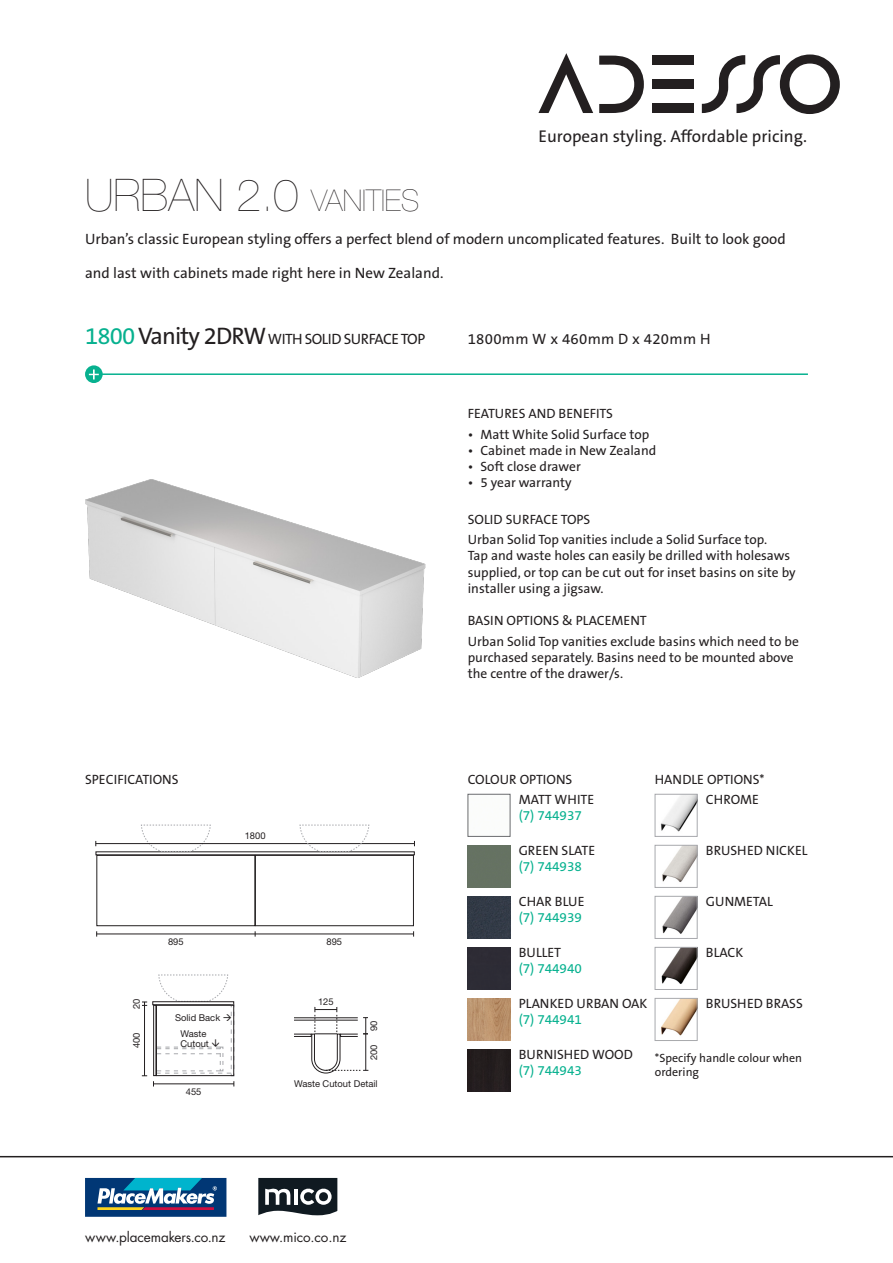
<style>
.page{position:relative;width:893px;height:1263px;background:#fff}
.page>*{position:absolute;margin:0;border:0;box-sizing:border-box;transform-origin:0 0}
.t1{font:200 45px "Helvetica Neue LT Std";color:#231f20}
.t2{font:17.1px "The Sans B5 Plain";color:#231f20}
.t3{font:15px "The Sans B5 Plain";color:#231f20}
.t4{font:15px "The Sans B5 Plain";letter-spacing:-.035em;color:#231f20}
.t5{font:15px "The Sans B5 Plain";letter-spacing:.02em;color:#231f20}
.Product_-_description{font:13.5px/16.2px "The Sans B5 Plain";color:#231f20}
.t6{font:13.5px "The Sans B5 Plain";color:#07b18f}
.Product_-_description-2{font:13.5px "Futura Std";letter-spacing:-.01em;color:#231f20}
.t7{font:12px/14.4px "The Sans B5 Plain";color:#231f20}
.t8{font:9.3px "Helvetica Neue LT Std";color:#231f20}
.s1{font-size:30px}
.s2{font-size:24px;color:#07b18f}
.s3{font-size:24px}
</style>
<div class="page">
<hr style="left:94px;top:373px;width:714px;height:2px;background:#07b18f">
<svg style="left:538px;top:53px;width:55px;height:60px"></svg>
<div style="left:652px;top:104px;width:42px;height:9px;background:#231f20"></div>
<svg style="left:599px;top:56px;width:45px;height:57px"></svg>
<div style="left:652px;top:80px;width:42px;height:9px;background:#231f20"></div>
<div style="left:652px;top:56px;width:42px;height:9px;background:#231f20"></div>
<svg style="left:702px;top:54px;width:138px;height:60px"></svg>
<svg style="left:85px;top:365px;width:18px;height:18px"></svg>
<svg style="left:89px;top:369px;width:10px;height:10px"></svg>
<hr style="left:0;top:1156px;width:893px;height:1px;background:#231f20">
<div style="left:85px;top:1178px;width:141px;height:39px;background:#013775"></div>
<svg style="left:97px;top:1178px;width:120px;height:32px"></svg>
<svg style="left:258px;top:1178px;width:79px;height:37px"></svg>
<div style="left:468px;top:845px;width:42px;height:43px;background:#657262"></div>
<div style="left:468px;top:896px;width:42px;height:43px;background:#323a46"></div>
<div style="left:468px;top:947px;width:42px;height:43px;background:#2d2b35"></div>
<img style="left:468px;top:998px;width:42px;height:43px">
<div style="left:468px;top:1049px;width:42px;height:43px;background:#241d1e"></div>
<img style="left:660px;top:796px;width:35px;height:36px">
<div style="left:655px;top:794px;width:42px;height:42px;border:1px solid #a8a9ad"></div>
<img style="left:662px;top:847px;width:33px;height:35px">
<div style="left:655px;top:845px;width:42px;height:43px;border:1px solid #a8a9ad"></div>
<img style="left:662px;top:898px;width:33px;height:36px">
<div style="left:655px;top:896px;width:42px;height:43px;border:1px solid #a8a9ad"></div>
<img style="left:661px;top:949px;width:34px;height:35px">
<div style="left:655px;top:947px;width:42px;height:43px;border:1px solid #a8a9ad"></div>
<img style="left:661px;top:1000px;width:34px;height:36px">
<div style="left:655px;top:998px;width:42px;height:43px;border:1px solid #a8a9ad"></div>
<div style="left:152px;top:1001px;width:82px;height:4px;border:1px solid #231f20"></div>
<hr style="left:144px;top:1002px;width:1px;height:74px;background:#231f20">
<svg style="left:142px;top:1002px;width:5px;height:4px"></svg>
<hr style="left:294px;top:1020px;width:64px;height:1px;background:#231f20">
<hr style="left:294px;top:1017px;width:64px;height:1px;background:#231f20">
<div style="left:294px;top:1034px;width:17px;height:3px;border:1px solid #231f20"></div>
<svg style="left:311px;top:1007px;width:57px;height:66px"></svg>
<div style="left:255px;top:855px;width:159px;height:71px;border:1px solid #231f20"></div>
<svg style="left:141px;top:825px;width:69px;height:27px"></svg>
<hr style="left:96px;top:843px;width:319px;height:1px;background:#231f20">
<hr style="left:97px;top:934px;width:317px;height:1px;background:#231f20">
<svg style="left:300px;top:825px;width:69px;height:27px"></svg>
<div style="left:97px;top:855px;width:158px;height:71px;border:1px solid #231f20"></div>
<img style="left:85px;top:479px;width:340px;height:198px">
<svg style="left:153px;top:975px;width:82px;height:111px"></svg>
<p class="t2" style="left:538px;top:128px;width:270px">European styling. Affordable pricing.</p>
<p class="t1" style="left:85px;top:169px;width:336px">URBAN 2.0 <span class="s1">VANITIES</span></p>
<p class="t3" style="left:85px;top:232px;width:702px">Urban’s classic European styling offers a perfect blend of modern uncomplicated features. Built to look good</p>
<p class="t3" style="left:85px;top:265px;width:360px">and last with cabinets made right here in New Zealand.</p>
<p class="t4" style="left:85px;top:332px;width:342px"><span class="s2">1800</span> <span class="s3">Vanity 2DRW</span> WITH SOLID SURFACE TOP</p>
<p class="Product_-_description" style="left:85px;top:772px;width:95px">SPECIFICATIONS</p>
<p class="t8" style="left:245px;top:830px;width:22px">1800</p>
<p class="t8" style="left:131px;top:1009px;width:12px;rotate:-90deg">20</p>
<p class="t8" style="left:131px;top:1048px;width:17px;rotate:-90deg">400</p>
<p class="t8" style="left:168px;top:936px;width:17px">895</p>
<p class="t8" style="left:327px;top:936px;width:17px">895</p>
<p class="t8" style="left:175px;top:1012px;width:58px">Solid Back →</p>
<p class="t8" style="left:180px;top:1028px;width:28px">Waste</p>
<p class="t8" style="left:180px;top:1038px;width:30px">Cutout</p>
<p class="t8" style="left:186px;top:1086px;width:17px">455</p>
<p class="t8" style="left:318px;top:996px;width:17px">125</p>
<p class="t8" style="left:368px;top:1031px;width:12px;rotate:-90deg">90</p>
<p class="t8" style="left:368px;top:1060px;width:17px;rotate:-90deg">200</p>
<p class="t8" style="left:294px;top:1078px;width:85px">Waste Cutout Detail</p>
<p class="t5" style="left:468px;top:332px;width:244px">1800mm W x 460mm D x 420mm H</p>
<p class="Product_-_description" style="left:468px;top:406px;width:147px">FEATURES AND BENEFITS</p>
<p class="Product_-_description" style="left:468px;top:426px;width:183px">• Matt White Solid Surface top</p>
<p class="Product_-_description" style="left:468px;top:443px;width:190px">• Cabinet made in New Zealand</p>
<p class="Product_-_description" style="left:468px;top:459px;width:115px">• Soft close drawer</p>
<p class="Product_-_description" style="left:468px;top:475px;width:106px">• 5 year warranty</p>
<p class="Product_-_description" style="left:468px;top:512px;width:124px">SOLID SURFACE TOPS</p>
<p class="Product_-_description" style="left:468px;top:532px;width:329px">Urban Solid Top vanities include a Solid Surface top.<br>Tap and waste holes can easily be drilled with holesaws supplied, or top can be cut out for inset basins on site by installer using a jigsaw.</p>
<p class="Product_-_description" style="left:468px;top:613px;width:181px">BASIN OPTIONS &amp; PLACEMENT</p>
<p class="Product_-_description" style="left:468px;top:633px;width:333px">Urban Solid Top vanities exclude basins which need to be purchased separately. Basins need to be mounted above the centre of the drawer/s.</p>
<p class="Product_-_description" style="left:468px;top:772px;width:106px">COLOUR OPTIONS</p>
<p class="Product_-_description" style="left:519px;top:792px;width:77px">MATT WHITE</p>
<p class="t6" style="left:519px;top:808px;width:65px">(7) 744937</p>
<p class="Product_-_description" style="left:519px;top:843px;width:78px">GREEN SLATE</p>
<p class="t6" style="left:519px;top:859px;width:65px">(7) 744938</p>
<p class="Product_-_description" style="left:519px;top:894px;width:67px">CHAR BLUE</p>
<p class="t6" style="left:519px;top:910px;width:65px">(7) 744939</p>
<p class="Product_-_description" style="left:519px;top:945px;width:44px">BULLET</p>
<p class="t6" style="left:519px;top:962px;width:65px">(7) 744940</p>
<p class="Product_-_description" style="left:519px;top:996px;width:130px">PLANKED URBAN OAK</p>
<p class="t6" style="left:519px;top:1013px;width:65px">(7) 744941</p>
<p class="Product_-_description" style="left:519px;top:1047px;width:116px">BURNISHED WOOD</p>
<p class="t6" style="left:519px;top:1064px;width:65px">(7) 744943</p>
<p class="Product_-_description" style="left:655px;top:772px;width:111px">HANDLE OPTIONS*</p>
<p class="Product_-_description" style="left:706px;top:792px;width:55px">CHROME</p>
<p class="Product_-_description" style="left:706px;top:843px;width:103px">BRUSHED NICKEL</p>
<p class="Product_-_description" style="left:706px;top:894px;width:69px">GUNMETAL</p>
<p class="Product_-_description" style="left:706px;top:945px;width:39px">BLACK</p>
<p class="Product_-_description" style="left:706px;top:996px;width:98px">BRUSHED BRASS</p>
<p class="t7" style="left:655px;top:1051px;width:149px">*Specify handle colour when ordering</p>
<p class="Product_-_description-2" style="left:85px;top:1228px;width:142px">www.placemakers.co.nz</p>
<p class="Product_-_description-2" style="left:250px;top:1228px;width:98px">www.mico.co.nz</p>
</div>
